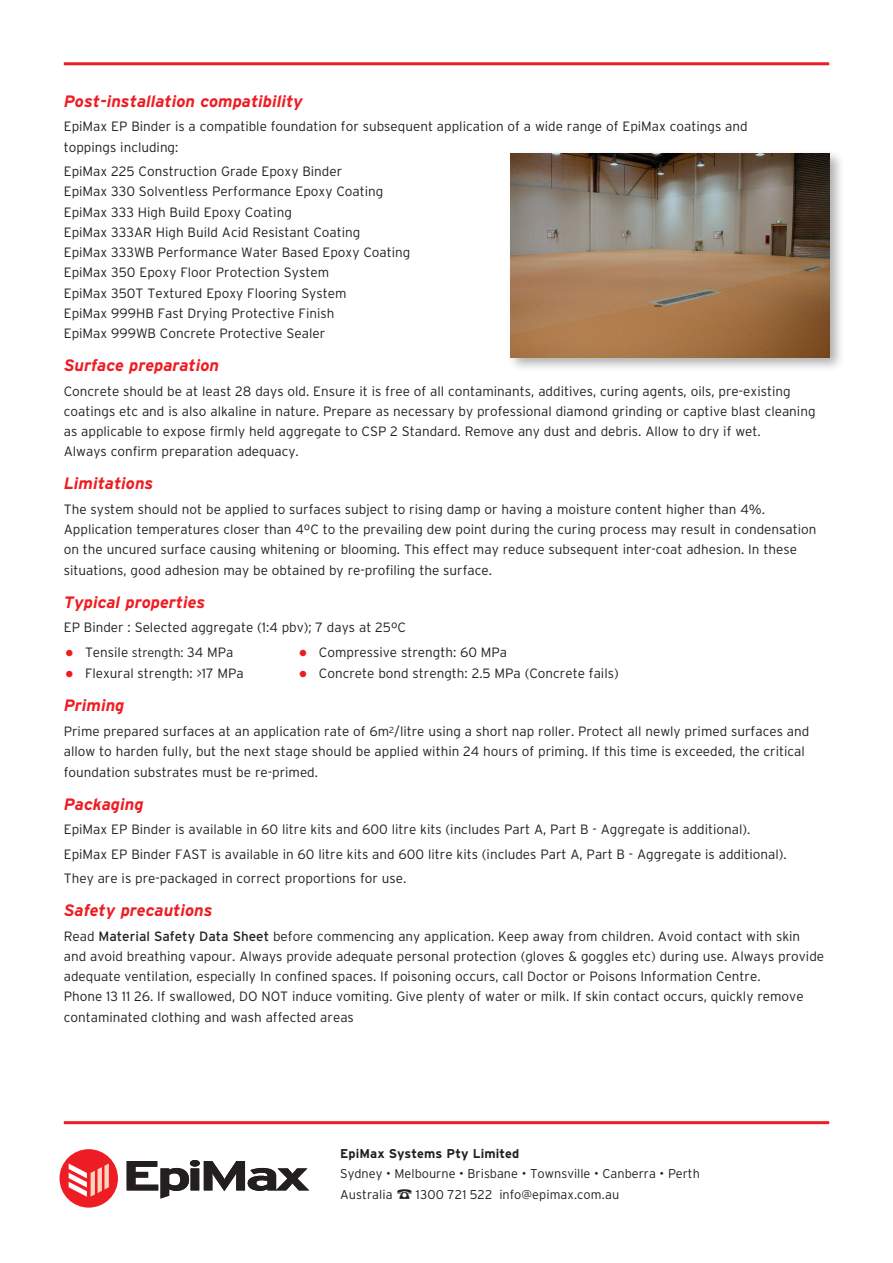
<style>
.page{position:relative;width:893px;height:1263px;background:#fff}
.page>*{position:absolute;margin:0;border:0;box-sizing:border-box;transform-origin:0 0}
.t1{font:italic 700 16.5px "Interstate";color:#ee1d23}
.t2{font:300 13.5px/20.2px "Interstate";color:#231f20}
.t3{font:300 12.75px/21px "Interstate";color:#231f20}
.t4{font:700 12.75px "Interstate";letter-spacing:.01em;color:#231f20}
.s1{font-size:30px;color:#ee1d23}
.s2{font-size:12.75px}
.s3{font-weight:400}
</style>
<div class="page">
<hr style="left:64px;top:1121px;width:765px;height:3px;background:#ee1d23">
<hr style="left:64px;top:62px;width:765px;height:3px;background:#ee1d23">
<div style="left:60px;top:1149px;width:58px;height:58px;background:#ee1d23;border-radius:50%"></div>
<svg style="left:69px;top:1163px;width:40px;height:34px"></svg>
<svg style="left:127px;top:1160px;width:182px;height:38px"></svg>
<div style="left:507px;top:150px;width:338px;height:223px;background:#231f20;opacity:.35"></div>
<img style="left:510px;top:153px;width:319px;height:204px">
<p class="t1" style="left:64px;top:92px;width:241px">Post-installation compatibility</p>
<p class="t2" style="left:64px;top:116px;width:685px">EpiMax EP Binder is a compatible foundation for subsequent application of a wide range of EpiMax coatings and toppings including:</p>
<p class="t2" style="left:64px;top:161px;width:348px">EpiMax 225 Construction Grade Epoxy Binder<br>EpiMax 330 Solventless Performance Epoxy Coating EpiMax 333 High Build Epoxy Coating<br>EpiMax 333AR High Build Acid Resistant Coating<br>EpiMax 333WB Performance Water Based Epoxy Coating EpiMax 350 Epoxy Floor Protection System<br>EpiMax 350T Textured Epoxy Flooring System<br>EpiMax 999HB Fast Drying Protective Finish<br>EpiMax 999WB Concrete Protective Sealer</p>
<p class="t1" style="left:64px;top:356px;width:157px">Surface preparation</p>
<p class="t2" style="left:64px;top:381px;width:753px">Concrete should be at least 28 days old. Ensure it is free of all contaminants, additives, curing agents, oils, pre-existing coatings etc and is also alkaline in nature. Prepare as necessary by professional diamond grinding or captive blast cleaning as applicable to expose firmly held aggregate to CSP 2 Standard. Remove any dust and debris. Allow to dry if wet.<br>Always confirm preparation adequacy.</p>
<p class="t1" style="left:64px;top:474px;width:91px">Limitations</p>
<p class="t2" style="left:64px;top:499px;width:754px">The system should not be applied to surfaces subject to rising damp or having a moisture content higher than 4%.<br>Application temperatures closer than 4ºC to the prevailing dew point during the curing process may result in condensation on the uncured surface causing whitening or blooming. This effect may reduce subsequent inter-coat adhesion. In these situations, good adhesion may be obtained by re-profiling the surface.</p>
<p class="t1" style="left:64px;top:593px;width:143px">Typical properties</p>
<p class="t2" style="left:64px;top:617px;width:344px">EP Binder : Selected aggregate (1:4 pbv); 7 days at 25ºC</p>
<p class="t2" style="left:64px;top:642px;width:171px"><span class="s1">•</span> Tensile <span class="s2">strength:</span> 34 MPa</p>
<p class="t2" style="left:298px;top:642px;width:211px"><span class="s1">•</span> Compressive strength: 60 MPa</p>
<p class="t2" style="left:64px;top:663px;width:181px"><span class="s1">•</span> Flexural strength: &gt;17 MPa</p>
<p class="t2" style="left:298px;top:663px;width:323px"><span class="s1">•</span> Concrete bond strength: 2.5 MPa (Concrete fails)</p>
<p class="t1" style="left:64px;top:696px;width:62px">Priming</p>
<p class="t2" style="left:64px;top:721px;width:747px">Prime prepared surfaces at an application rate of 6m<sup>2</sup>/litre using a short nap roller. Protect all newly primed surfaces and allow to harden fully, but the next stage should be applied within 24 hours of priming. If this time is exceeded, the critical foundation substrates must be re-primed.</p>
<p class="t1" style="left:64px;top:794px;width:81px">Packaging</p>
<p class="t2" style="left:64px;top:817px;width:724px;line-height:24.5px">EpiMax EP Binder is available in 60 litre kits and 600 litre kits (includes Part A, Part B - Aggregate is additional).<br>EpiMax EP Binder FAST is available in 60 litre kits and 600 litre kits (includes Part A, Part B - Aggregate is additional).<br>They are is pre-packaged in correct proportions for use.</p>
<p class="t1" style="left:64px;top:901px;width:150px">Safety precautions</p>
<p class="t2" style="left:64px;top:925px;width:762px">Read <span class="s3">Material Safety Data Sheet</span> before commencing any application. Keep away from children. Avoid contact with skin and avoid breathing vapour. Always provide adequate personal protection (gloves &amp; goggles etc) during use. Always provide adequate ventilation, especially In confined spaces. If poisoning occurs, call Doctor or Poisons Information Centre.<br>Phone 13 11 26. If swallowed, DO NOT induce vomiting. Give plenty of water or milk. If skin contact occurs, quickly remove contaminated clothing and wash affected areas</p>
<p class="t4" style="left:340px;top:1147px;width:181px">EpiMax Systems Pty Limited</p>
<p class="t3" style="left:340px;top:1163px;width:361px">Sydney • Melbourne • Brisbane • Townsville • Canberra • Perth<br>Australia</p>
<p class="t3" style="left:416px;top:1184px;width:205px">1300 721 522 info@epimax.com.au</p>
</div>
